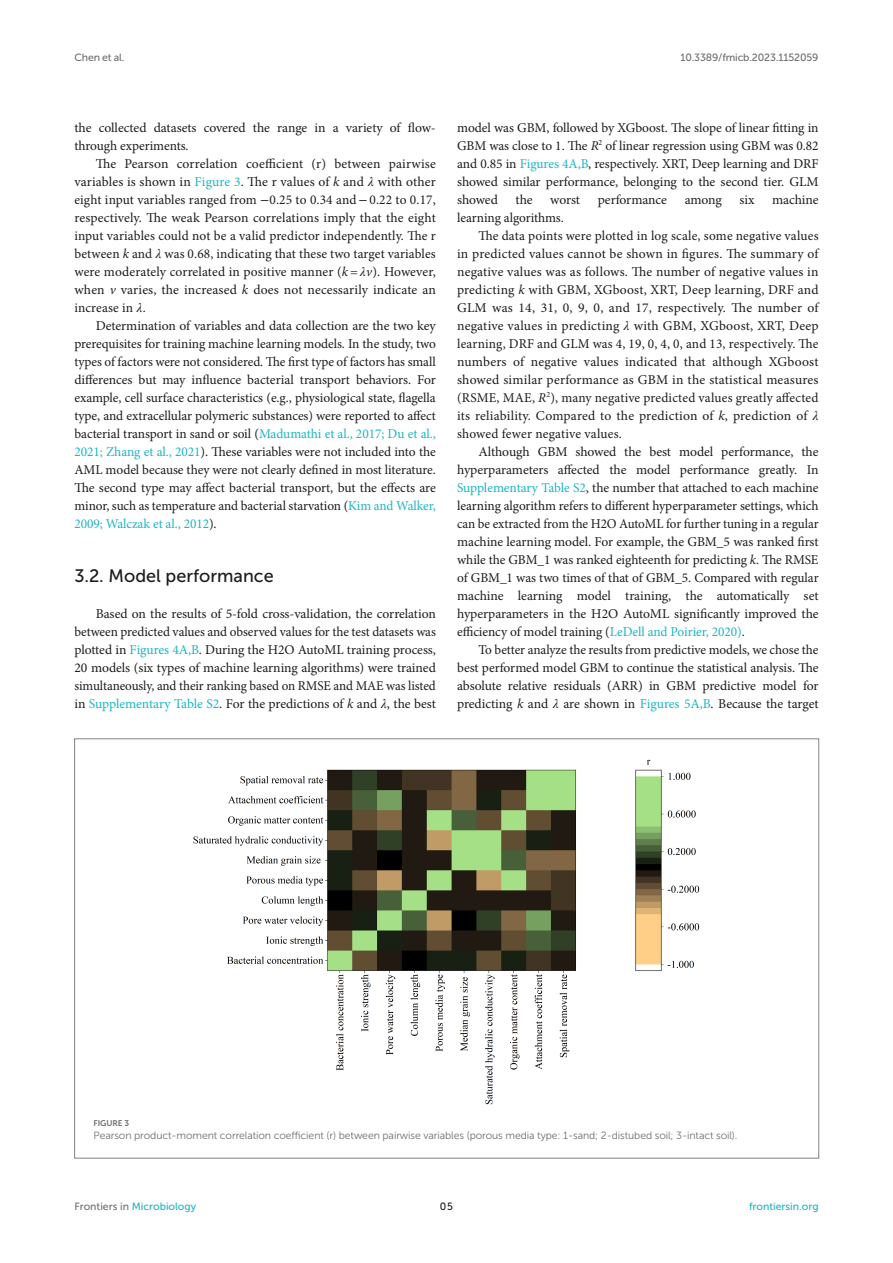
<style>
.page{position:relative;width:893px;height:1263px;background:#fff}
.page>*{position:absolute;margin:0;border:0;box-sizing:border-box;transform-origin:0 0}
.HEAD_2{font:18px "Museo Sans 500";color:#1b1c1b}
.TEXT{font:13.5px/18px "Minion Pro";color:#1b1c1b;text-align:justify}
.TEXT_FLUSH{font:13.5px/18px "Minion Pro";letter-spacing:-.005em;color:#1b1c1b;text-align:justify}
.FIG_LEG{font:10.5px "Museo Sans 300";letter-spacing:-.01em;color:#706f70}
.t1{font:10.5px "Museo Sans 500";color:#1db5c3}
.t2{font:10.5px "Museo Sans 500";letter-spacing:-.015em;color:#706f70}
.t3{font:10.5px "Museo Sans 500";color:#1b1c1b}
.FIG_HD{font:8.25px "Museo Sans 700";letter-spacing:-.01em;color:#706f70}
.s1{color:#1db5c3}
.s2{font-style:italic}
.s3{font-family:"STIX General";font-style:italic}
.s4{font-family:"STIX General"}
.s5{color:#706f70}
</style>
<div class="page">
<img style="left:193px;top:759px;width:507px;height:346px">
<p class="t2" style="left:74px;top:51px;width:52px">Chen et al.</p>
<p class="t2" style="left:680px;top:51px;width:140px">10.3389/fmicb.2023.1152059</p>
<p class="TEXT_FLUSH" style="left:74px;top:119px;width:363px">the collected datasets covered the range in a variety of flow&shy;through experiments.</p>
<p class="TEXT" style="left:74px;top:155px;width:363px;text-indent:21px">The Pearson correlation coefficient (r) between pairwise variables is shown in <span class="s1">Figure 3</span>. The r values of <span class="s2">k</span> and <span class="s3">λ</span> with other eight input variables ranged from <span class="s4">−</span>0.25 to 0.34 and<span class="s4">−</span>0.22 to 0.17, respectively. The weak Pearson correlations imply that the eight input variables could not be a valid predictor independently. The r between <span class="s2">k</span> and <span class="s3">λ</span> was 0.68, indicating that these two target variables were moderately correlated in positive manner (<span class="s2">k</span>=<span class="s3">λ</span><span class="s2">v</span>). However, when <span class="s2">v</span> varies, the increased <span class="s2">k</span> does not necessarily indicate an increase in <span class="s3">λ</span>.</p>
<p class="TEXT" style="left:74px;top:317px;width:363px;text-indent:21px">Determination of variables and data collection are the two key prerequisites for training machine learning models. In the study, two types of factors were not considered. The first type of factors has small differences but may influence bacterial transport behaviors. For example, cell surface characteristics (e.g., physiological state, flagella type, and extracellular polymeric substances) were reported to affect bacterial transport in sand or soil (<span class="s1">Madumathi et al., 2017; Du et al., 2021; Zhang et al., 2021</span>). These variables were not included into the AML model because they were not clearly defined in most literature.<br>The second type may affect bacterial transport, but the effects are minor, such as temperature and bacterial starvation (<span class="s1">Kim and Walker, 2009; Walczak et al., 2012</span>).</p>
<p class="HEAD_2" style="left:74px;top:566px;width:201px">3.2. Model performance</p>
<p class="TEXT_FLUSH" style="left:74px;top:605px;width:363px;text-indent:21px">Based on the results of 5-fold cross-validation, the correlation between predicted values and observed values for the test datasets was plotted in <span class="s1">Figures 4A,B</span>. During the H2O AutoML training process, 20 models (six types of machine learning algorithms) were trained simultaneously, and their ranking based on RMSE and MAE was listed in <span class="s1">Supplementary Table S2</span>. For the predictions of <span class="s2">k</span> and <span class="s3">λ</span>, the best</p>
<p class="TEXT_FLUSH" style="left:457px;top:119px;width:363px">model was GBM, followed by XGboost. The slope of linear fitting in GBM was close to 1. The <span class="s2">R</span><sup>2</sup> of linear regression using GBM was 0.82 and 0.85 in <span class="s1">Figures 4A,B</span>, respectively. XRT, Deep learning and DRF showed similar performance, belonging to the second tier. GLM showed</p>
<p class="TEXT_FLUSH" style="left:516px;top:191px;width:19px">the</p>
<p class="TEXT_FLUSH" style="left:550px;top:191px;width:31px">worst</p>
<p class="TEXT_FLUSH" style="left:598px;top:191px;width:71px">performance</p>
<p class="TEXT_FLUSH" style="left:685px;top:191px;width:39px">among</p>
<p class="TEXT_FLUSH" style="left:739px;top:191px;width:16px">six</p>
<p class="TEXT_FLUSH" style="left:772px;top:191px;width:48px">machine</p>
<p class="TEXT_FLUSH" style="left:457px;top:209px;width:108px">learning algorithms.</p>
<p class="TEXT" style="left:457px;top:227px;width:363px;text-indent:21px">The data points were plotted in log scale, some negative values in predicted values cannot be shown in figures. The summary of negative values was as follows. The number of negative values in predicting <span class="s2">k</span> with GBM, XGboost, XRT, Deep learning, DRF and GLM was 14, 31, 0, 9, 0, and 17, respectively. The number of negative values in predicting <span class="s3">λ</span> with GBM, XGboost, XRT, Deep learning, DRF and GLM was 4, 19, 0, 4, 0, and 13, respectively. The numbers of negative values indicated that although XGboost showed similar performance as GBM in the statistical measures (RSME, MAE, <span class="s2">R</span><sup>2</sup>), many negative predicted values greatly affected its reliability. Compared to the prediction of <span class="s2">k</span>, prediction of <span class="s3">λ </span>showed fewer negative values.</p>
<p class="TEXT" style="left:457px;top:443px;width:363px;text-indent:21px">Although GBM showed the best model performance, the hyperparameters affected the model performance greatly. In <span class="s1">Supplementary Table S2</span>, the number that attached to each machine learning algorithm refers to different hyperparameter settings, which can be extracted from the H2O AutoML for further tuning in a regular machine learning model. For example, the GBM_5 was ranked first while the GBM_1 was ranked eighteenth for predicting <span class="s2">k</span>. The RMSE of GBM_1 was two times of that of GBM_5. Compared with regular machine learning model training, the automatically set hyperparameters in the H2O AutoML significantly improved the efficiency of model training (<span class="s1">LeDell and Poirier, 2020)</span>.</p>
<p class="TEXT" style="left:457px;top:641px;width:363px;text-indent:21px">To better analyze the results from predictive models, we chose the best performed model GBM to continue the statistical analysis. The absolute relative residuals (ARR) in GBM predictive model for predicting <span class="s2">k</span> and <span class="s3">λ</span> are shown in <span class="s1">Figures 5A,B</span>. Because the target</p>
<p class="FIG_HD" style="left:94px;top:1118px;width:37px">FIGURE 3</p>
<p class="FIG_LEG" style="left:94px;top:1130px;width:645px">Pearson product-moment correlation coefficient (r) between pairwise variables (porous media type: 1-sand; 2-distubed soil; 3-intact soil).</p>
<p class="t1" style="left:74px;top:1200px;width:123px"><span class="s5">Frontiers in</span> Microbiology</p>
<p class="t3" style="left:440px;top:1200px;width:14px">05</p>
<p class="t1" style="left:749px;top:1200px;width:71px">frontiersin.org</p>
</div>
